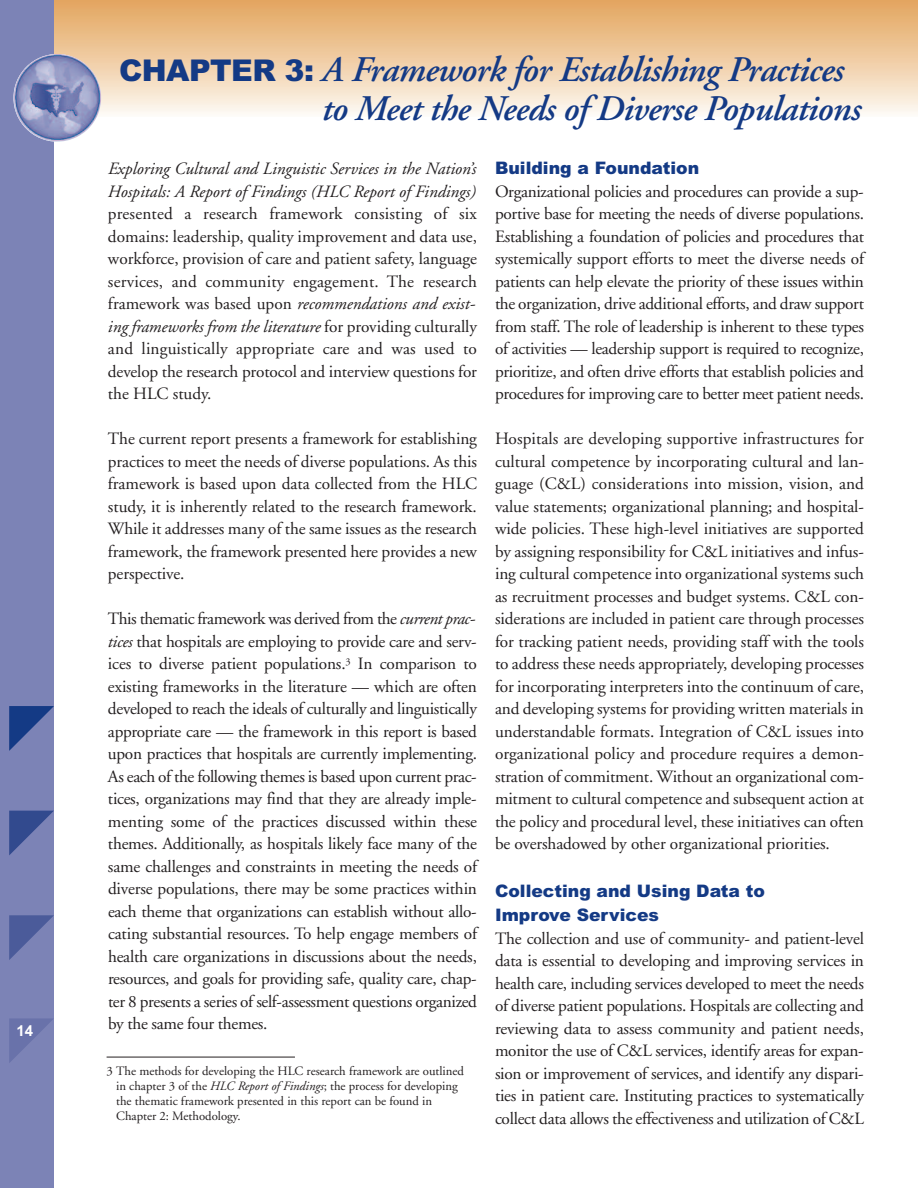
<style>
.page{position:relative;width:918px;height:1188px;background:#fff}
.page>*{position:absolute;margin:0;border:0;box-sizing:border-box;transform-origin:0 0}
.t1{font:italic 600 36px/39px "Adobe Garamond";letter-spacing:-.02em;color:#143a85}
.t2{font:17.25px/22.5px "Adobe Garamond";letter-spacing:-.01em;color:#231f20;text-align:justify}
.t3{font:italic 17.25px/22.5px "Adobe Garamond";color:#231f20}
.t4{font:900 17.25px/24px "Arial";color:#143a85}
.t5{font:700 15px "Arial";color:#fff}
.t6{font:12.75px/15px "Adobe Garamond";color:#231f20}
.s1{font-family:"Arial";font-weight:900;font-style:normal;font-size:30px}
.s2{font-style:italic}
</style>
<div class="page">
<div style="left:54px;top:0;width:864px;height:117px;background:linear-gradient(to bottom,#e3a35b,#fdf9f2)"></div>
<div style="left:0;top:0;width:54px;height:1188px;background:#7c83b6"></div>
<img style="left:14px;top:54px;width:87px;height:88px;border-radius:50%">
<svg style="left:9px;top:706px;width:45px;height:45px"></svg>
<svg style="left:9px;top:811px;width:45px;height:44px"></svg>
<svg style="left:9px;top:915px;width:45px;height:45px"></svg>
<svg style="left:9px;top:1018px;width:44px;height:45px"></svg>
<hr style="left:107px;top:1057px;width:188px;height:1px;background:#231f20">
<p class="t5" style="left:16px;top:1022px;width:18px">14</p>
<h1 class="t1" style="left:322px;top:54px;width:541px;text-indent:-203px"><span class="s1">CHAPTER 3:</span> A Framework for Establishing Practices to Meet the Needs of Diverse Populations</h1>
<p class="t3" style="left:108px;top:159px;width:370px">Exploring Cultural and Linguistic Services in the Nation’s<br>Hospitals: A Report of Findings (HLC Report of Findings)</p>
<p class="t2" style="left:108px;top:204px;width:371px;text-align:left">presented a research framework consisting of six domains: leadership, quality improvement and data use, workforce, provision of care and patient safety, language services, and community engagement. The research framework was based upon <span class="s2">recommendations and exist&shy;ing frameworks from the literature</span> for providing culturally and linguistically appropriate care and was used to develop the research protocol and interview questions for the HLC study.</p>
<p class="t2" style="left:108px;top:429px;width:371px">The current report presents a framework for establishing practices to meet the needs of diverse populations. As this framework is based upon data collected from the HLC study, it is inherently related to the research framework.<br>While it addresses many of the same issues as the research framework, the framework presented here provides a new perspective.</p>
<p class="t2" style="left:108px;top:609px;width:371px;text-align:left">This thematic framework was derived from the <span class="s2">current prac&shy;tices</span> that hospitals are employing to provide care and serv&shy;ices to diverse patient populations.<sup>3</sup> In comparison to existing frameworks in the literature — which are often developed to reach the ideals of culturally and linguistically appropriate care — the framework in this report is based upon practices that hospitals are currently implementing.<br>As each of the following themes is based upon current prac&shy;tices, organizations may find that they are already imple&shy;menting some of the practices discussed within these themes. Additionally, as hospitals likely face many of the same challenges and constraints in meeting the needs of diverse populations, there may be some practices within each theme that organizations can establish without allo&shy;cating substantial resources. To help engage members of health care organizations in discussions about the needs, resources, and goals for providing safe, quality care, chap&shy;ter 8 presents a series of self-assessment questions organized by the same four themes.</p>
<p class="t6" style="left:116px;top:1065px;width:349px;text-indent:-10px">3 The methods for developing the HLC research framework are outlined in chapter 3 of the <span class="s2">HLC Report of Findings</span>; the process for developing the thematic framework presented in this report can be found in Chapter 2: Methodology.</p>
<p class="t4" style="left:495px;top:156px;width:206px">Building a Foundation</p>
<p class="t2" style="left:495px;top:182px;width:371px">Organizational policies and procedures can provide a sup&shy;portive base for meeting the needs of diverse populations.<br>Establishing a foundation of policies and procedures that systemically support efforts to meet the diverse needs of patients can help elevate the priority of these issues within the organization, drive additional efforts, and draw support from staff. The role of leadership is inherent to these types of activities — leadership support is required to recognize, prioritize, and often drive efforts that establish policies and procedures for improving care to better meet patient needs.</p>
<p class="t2" style="left:495px;top:429px;width:371px">Hospitals are developing supportive infrastructures for cultural competence by incorporating cultural and lan&shy;guage (C&amp;L) considerations into mission, vision, and value statements; organizational planning; and hospital&shy;wide policies. These high-level initiatives are supported by assigning responsibility for C&amp;L initiatives and infus&shy;ing cultural competence into organizational systems such as recruitment processes and budget systems. C&amp;L con&shy;siderations are included in patient care through processes for tracking patient needs, providing staff with the tools to address these needs appropriately, developing processes for incorporating interpreters into the continuum of care, and developing systems for providing written materials in understandable formats. Integration of C&amp;L issues into organizational policy and procedure requires a demon&shy;stration of commitment. Without an organizational com&shy;mitment to cultural competence and subsequent action at the policy and procedural level, these initiatives can often be overshadowed by other organizational priorities.</p>
<p class="t4" style="left:495px;top:879px;width:271px">Collecting and Using Data to<br>Improve Services</p>
<p class="t2" style="left:495px;top:929px;width:371px">The collection and use of community- and patient-level data is essential to developing and improving services in health care, including services developed to meet the needs of diverse patient populations. Hospitals are collecting and reviewing data to assess community and patient needs, monitor the use of C&amp;L services, identify areas for expan&shy;sion or improvement of services, and identify any dispari&shy;ties in patient care. Instituting practices to systematically collect data allows the effectiveness and utilization of C&amp;L</p>
</div>
